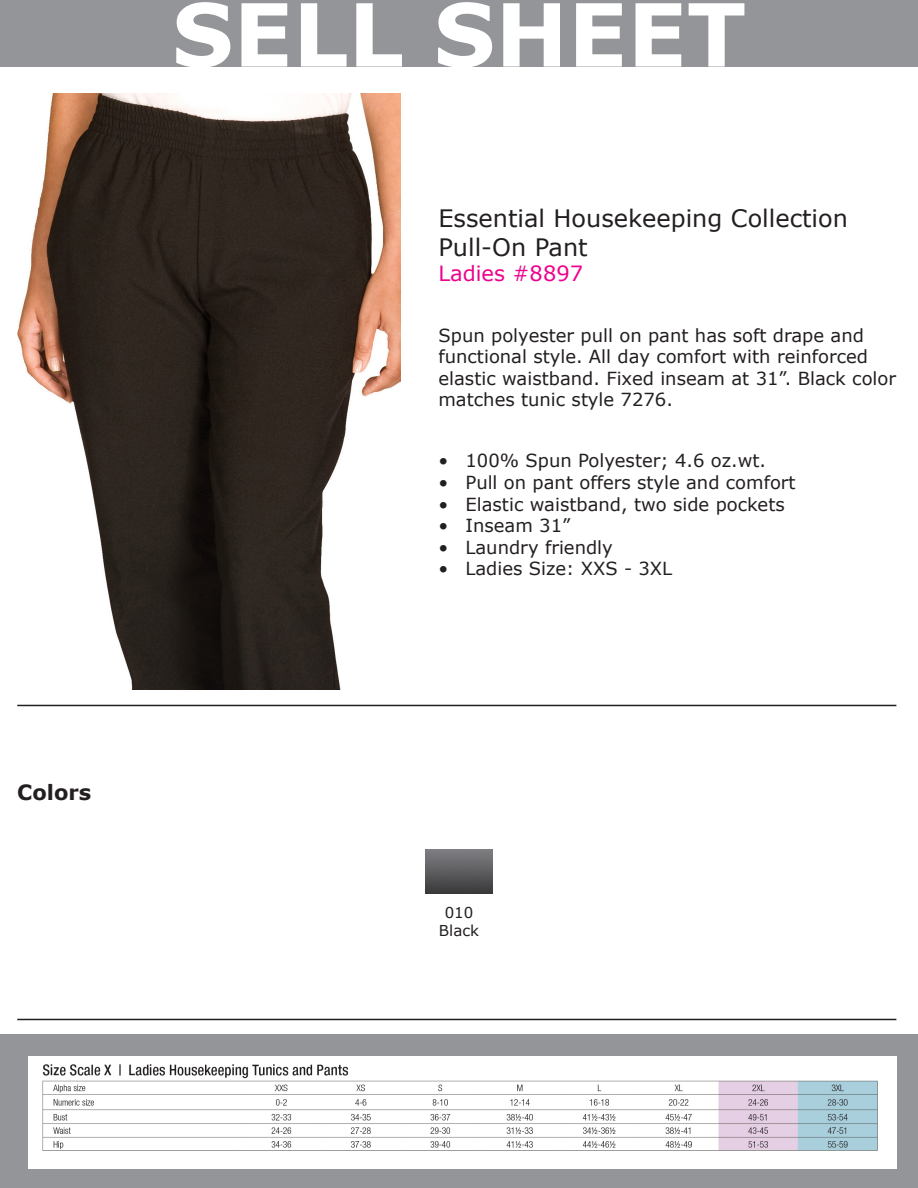
<style>
.page{position:relative;width:918px;height:1188px;background:#fff}
.page>*{position:absolute;margin:0;border:0;box-sizing:border-box;transform-origin:0 0}
.t1{font:700 87px "Verdana";color:#fff}
.t2{font:24px/28.8px "Verdana";color:#231f20}
.t3{font:21px "Verdana";color:#ed028c}
.t4{font:700 21px "Verdana";color:#231f20}
.t5{font:18px/21.6px "Verdana";color:#231f20}
.t6{font:15px/18px "Verdana";color:#231f20;text-align:center}
</style>
<div class="page">
<div style="left:0;top:1035px;width:918px;height:153px;background:#939598"></div>
<img style="left:17px;top:94px;width:383px;height:596px">
<div style="left:0;top:0;width:918px;height:67px;background:#939598"></div>
<hr style="left:17px;top:705px;width:879px;height:1px;background:#231f20">
<hr style="left:17px;top:1019px;width:879px;height:1px;background:#231f20">
<img style="left:28px;top:1056px;width:868px;height:112px">
<img style="left:425px;top:850px;width:68px;height:43px">
<p class="t4" style="left:17px;top:778px;width:76px">Colors</p>
<h1 class="t1" style="left:172px;top:-27px;width:576px">SELL SHEET</h1>
<h2 class="t2" style="left:438px;top:203px;width:411px">Essential Housekeeping Collection<br>Pull-On Pant</h2>
<p class="t3" style="left:438px;top:259px;width:146px">Ladies #8897</p>
<p class="t5" style="left:438px;top:324px;width:459px">Spun polyester pull on pant has soft drape and functional style. All day comfort with reinforced elastic waistband. Fixed inseam at 31”. Black color matches tunic style 7276.</p>
<p class="t5" style="left:438px;top:450px;width:329px">• 100% Spun Polyester; 4.6 oz.wt.</p>
<p class="t5" style="left:438px;top:471px;width:359px">• Pull on pant offers style and comfort</p>
<p class="t5" style="left:438px;top:493px;width:348px">• Elastic waistband, two side pockets</p>
<p class="t5" style="left:438px;top:515px;width:133px">• Inseam 31”</p>
<p class="t5" style="left:438px;top:536px;width:176px">• Laundry friendly</p>
<p class="t5" style="left:438px;top:558px;width:235px">• Ladies Size: XXS - 3XL</p>
<p class="t6" style="left:439px;top:903px;width:42px">010<br>Black</p>
</div>
